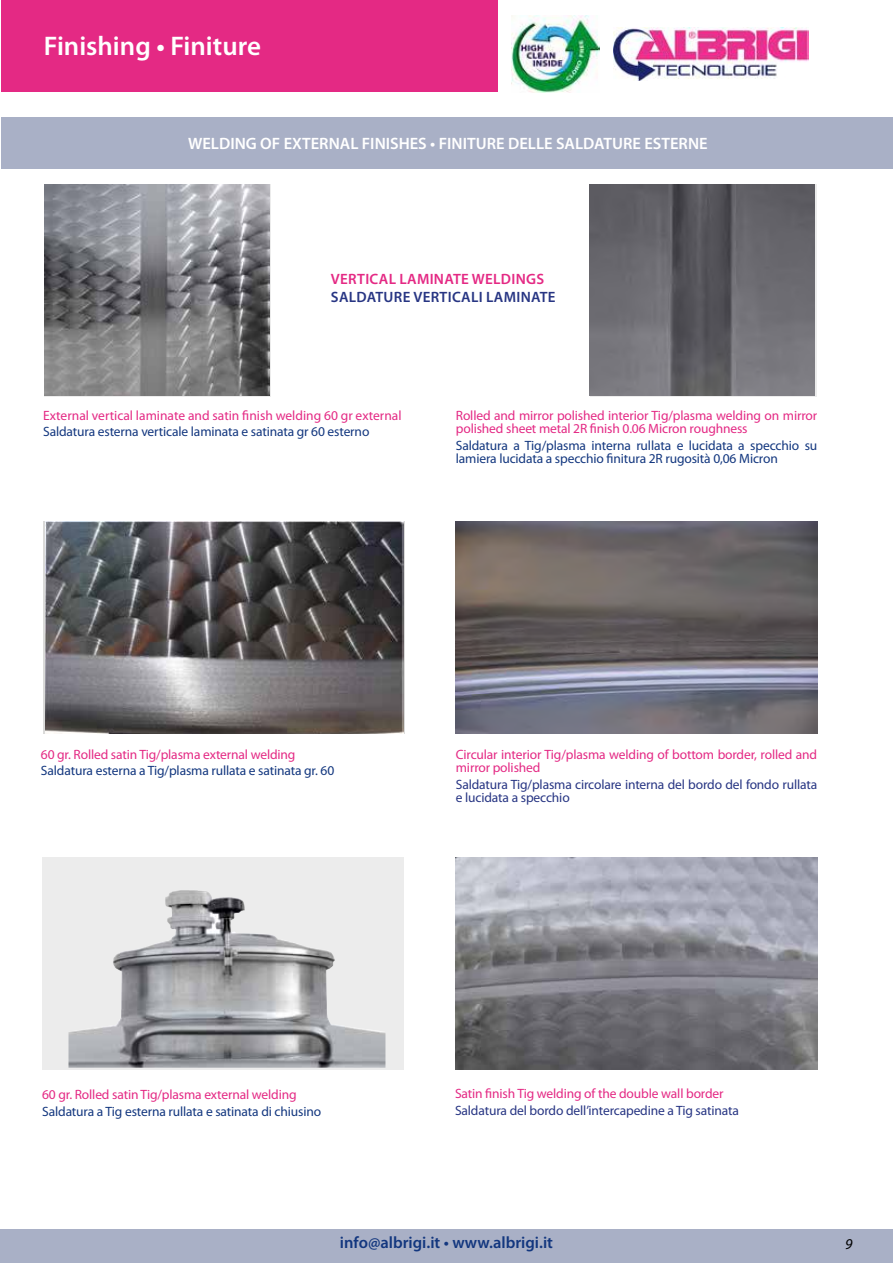
<style>
.page{position:relative;width:893px;height:1263px;background:#fff}
.page>*{position:absolute;margin:0;border:0;box-sizing:border-box;transform-origin:0 0}
.t1{font:600 27px "Myriad Pro";color:#fff}
.t2{font:600 16.5px "Myriad Pro";color:#fff}
.t3{font:600 16.5px "Myriad Pro";color:#13377f}
.t4{font:600 15px "Myriad Pro";letter-spacing:.02em;color:#273583}
.t5{font:600 15px "Myriad Pro";letter-spacing:.02em;color:#e42984}
.t6{font:italic 15px "Myriad Pro";color:#000}
.t7{font:13.5px/13.5px "Myriad Pro";letter-spacing:-.01em;color:#e42984}
.t8{font:13.5px/13.5px "Myriad Pro";letter-spacing:-.01em;color:#13377f}
.t9{font:13.5px/13.5px "Myriad Pro";letter-spacing:-.01em;color:#273583}
</style>
<div class="page">
<img style="left:456px;top:521px;width:361px;height:213px">
<img style="left:45px;top:521px;width:359px;height:213px">
<img style="left:590px;top:184px;width:224px;height:212px">
<img style="left:45px;top:184px;width:224px;height:212px">
<img style="left:456px;top:857px;width:361px;height:213px">
<div style="left:43px;top:857px;width:361px;height:213px;background:#ececec"></div>
<img style="left:69px;top:890px;width:316px;height:178px">
<div style="left:1px;top:117px;width:892px;height:51px;background:#a9b0c6"></div>
<div style="left:1px;top:0;width:496px;height:92px;background:#e42984"></div>
<img style="left:613px;top:27px;width:195px;height:54px">
<img style="left:511px;top:16px;width:88px;height:76px">
<div style="left:0;top:1229px;width:893px;height:34px;background:#a9b0c6"></div>
<h1 class="t1" style="left:44px;top:28px;width:219px">Finishing • Finiture</h1>
<p class="t2" style="left:188px;top:133px;width:521px">WELDING OF EXTERNAL FINISHES • FINITURE DELLE SALDATURE ESTERNE</p>
<p class="t5" style="left:331px;top:270px;width:215px">VERTICAL LAMINATE WELDINGS</p>
<p class="t4" style="left:331px;top:288px;width:226px">SALDATURE VERTICALI LAMINATE</p>
<p class="t7" style="left:43px;top:408px;width:360px">External vertical laminate and satin finish welding 60 gr external</p>
<p class="t8" style="left:43px;top:425px;width:328px">Saldatura esterna verticale laminata e satinata gr 60 esterno</p>
<p class="t7" style="left:456px;top:408px;width:363px">Rolled and mirror polished interior Tig/plasma welding on mirror polished sheet metal 2R finish 0.06 Micron roughness</p>
<p class="t8" style="left:456px;top:438px;width:363px">Saldatura a Tig/plasma interna rullata e lucidata a specchio su lamiera lucidata a specchio finitura 2R rugosità 0,06 Micron</p>
<p class="t7" style="left:41px;top:747px;width:256px">60 gr. Rolled satin Tig/plasma external welding</p>
<p class="t8" style="left:41px;top:764px;width:295px">Saldatura esterna a Tig/plasma rullata e satinata gr. 60</p>
<p class="t7" style="left:456px;top:747px;width:363px">Circular interior Tig/plasma welding of bottom border, rolled and mirror polished</p>
<p class="t9" style="left:456px;top:777px;width:363px">Saldatura Tig/plasma circolare interna del bordo del fondo rullata e lucidata a specchio</p>
<p class="t7" style="left:42px;top:1088px;width:256px">60 gr. Rolled satin Tig/plasma external welding</p>
<p class="t8" style="left:42px;top:1104px;width:280px">Saldatura a Tig esterna rullata e satinata di chiusino</p>
<p class="t7" style="left:455px;top:1086px;width:270px">Satin finish Tig welding of the double wall border</p>
<p class="t9" style="left:455px;top:1103px;width:286px">Saldatura del bordo dell’intercapedine a Tig satinata</p>
<p class="t3" style="left:340px;top:1232px;width:215px">info@albrigi.it • www.albrigi.it</p>
<p class="t6" style="left:845px;top:1234px;width:9px">9</p>
</div>
